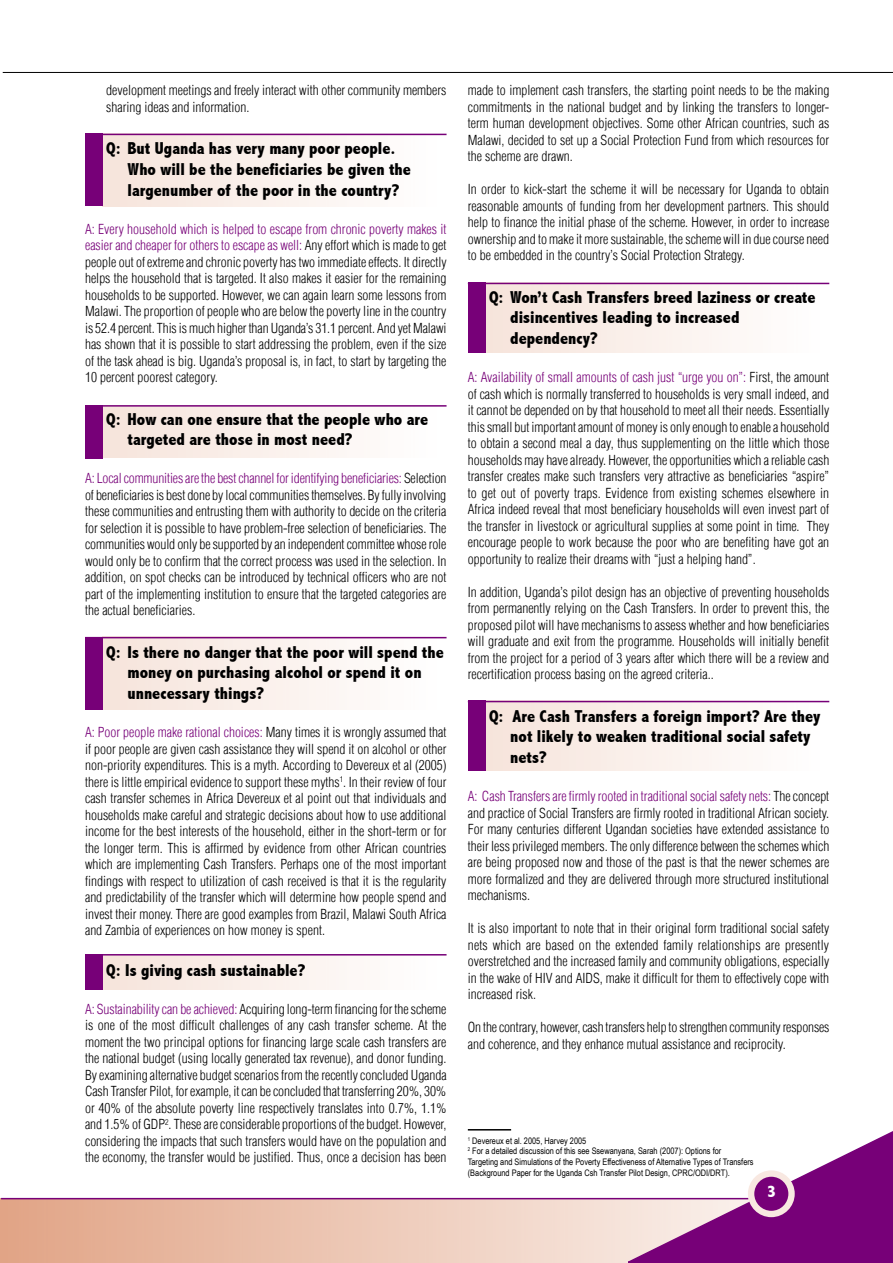
<style>
.page{position:relative;width:893px;height:1263px;background:#fff}
.page>*{position:absolute;margin:0;border:0;box-sizing:border-box;transform-origin:0 0}
.qtns{font:800 condensed 17.25px/20.7px "Abadi";color:#000}
.qtns-2{font:800 condensed 17.25px "Abadi";color:#fff}
.BD_TXT{font:13.5px/16.5px "Switzerland Cond Light Plain";color:#000;text-align:justify}
.footnote_text_FOOTNOTES_fn_sing{font:9px/10.8px "Arial Narrow";color:#000}
.s1{color:#770078}
</style>
<div class="page">
<div style="left:468px;top:701px;width:18px;height:70px;background:#770078"></div>
<hr style="left:468px;top:701px;width:361px;height:1px;background:#770078">
<div style="left:85px;top:637px;width:18px;height:72px;background:#770078"></div>
<hr style="left:85px;top:637px;width:362px;height:1px;background:#770078">
<div style="left:85px;top:405px;width:18px;height:53px;background:#770078"></div>
<hr style="left:85px;top:405px;width:362px;height:2px;background:#770078">
<div style="left:468px;top:283px;width:18px;height:70px;background:#770078"></div>
<hr style="left:468px;top:283px;width:361px;height:1px;background:#770078">
<img style="left:103px;top:955px;width:343px;height:34px">
<div style="left:85px;top:954px;width:18px;height:35px;background:#770078"></div>
<hr style="left:85px;top:954px;width:362px;height:1px;background:#770078">
<div style="left:85px;top:134px;width:18px;height:72px;background:#770078"></div>
<hr style="left:85px;top:134px;width:362px;height:1px;background:#770078">
<img style="left:0;top:1199px;width:622px;height:64px">
<svg style="left:622px;top:1131px;width:271px;height:132px"></svg>
<hr style="left:1px;top:1198px;width:747px;height:1px;background:#770078">
<div style="left:748px;top:1170px;width:47px;height:47px;background:#f8e8e1;border-radius:50%"></div>
<div style="left:754px;top:1177px;width:34px;height:34px;background:#770078;border-radius:50%"></div>
<hr style="left:468px;top:1129px;width:43px;height:1px;background:#000">
<hr style="left:3px;top:72px;width:890px;height:1px;background:#000">
<p class="BD_TXT" style="left:106px;top:82px;width:342px">development meetings and freely interact with other community members sharing ideas and information.</p>
<p class="qtns" style="left:106px;top:138px;width:291px">Q: But Uganda has very many poor people.</p>
<p class="qtns" style="left:128px;top:159px;width:285px">Who will be the beneficiaries be given the largenumber of the poor in the country?</p>
<p class="BD_TXT" style="left:85px;top:220px;width:363px"><span class="s1">A: Every household which is helped to escape from chronic poverty makes it easier and cheaper for others to escape as well:</span> Any effort which is made to get people out of extreme and chronic poverty has two immediate effects. It directly helps the household that is targeted. It also makes it easier for the remaining households to be supported. However, we can again learn some lessons from Malawi. The proportion of people who are below the poverty line in the country is 52.4 percent. This is much higher than Uganda’s 31.1 percent. And yet Malawi has shown that it is possible to start addressing the problem, even if the size of the task ahead is big. Uganda’s proposal is, in fact, to start by targeting the 10 percent poorest category.</p>
<p class="qtns" style="left:128px;top:408px;width:302px;text-indent:-21px">Q: How can one ensure that the people who are targeted are those in most need?</p>
<p class="BD_TXT" style="left:85px;top:470px;width:363px"><span class="s1">A: Local communities are the best channel for identifying beneficiaries:</span> Selection of beneficiaries is best done by local communities themselves. By fully involving these communities and entrusting them with authority to decide on the criteria for selection it is possible to have problem-free selection of beneficiaries. The communities would only be supported by an independent committee whose role would only be to confirm that the correct process was used in the selection. In addition, on spot checks can be introduced by technical officers who are not part of the implementing institution to ensure that the targeted categories are the actual beneficiaries.</p>
<p class="qtns" style="left:128px;top:642px;width:318px;text-indent:-21px">Q: Is there no danger that the poor will spend the money on purchasing alcohol or spend it on unnecessary things?</p>
<p class="BD_TXT" style="left:85px;top:724px;width:363px"><span class="s1">A: Poor people make rational choices:</span> Many times it is wrongly assumed that if poor people are given cash assistance they will spend it on alcohol or other non-priority expenditures. This is a myth. According to Devereux et al (2005) there is little empirical evidence to support these myths<sup>1</sup>. In their review of four cash transfer schemes in Africa Devereux et al point out that individuals and households make careful and strategic decisions about how to use additional income for the best interests of the household, either in the short-term or for the longer term. This is affirmed by evidence from other African countries which are implementing Cash Transfers. Perhaps one of the most important findings with respect to utilization of cash received is that it is the regularity and predictability of the transfer which will determine how people spend and invest their money. There are good examples from Brazil, Malawi South Africa and Zambia of experiences on how money is spent.</p>
<p class="qtns" style="left:106px;top:960px;width:201px">Q: Is giving cash sustainable?</p>
<p class="BD_TXT" style="left:85px;top:1000px;width:363px"><span class="s1">A: Sustainability can be achieved:</span> Acquiring long-term financing for the scheme is one of the most difficult challenges of any cash transfer scheme. At the moment the two principal options for financing large scale cash transfers are the national budget (using locally generated tax revenue), and donor funding.<br>By examining alternative budget scenarios from the recently concluded Uganda Cash Transfer Pilot, for example, it can be concluded that transferring 20%, 30% or 40% of the absolute poverty line respectively translates into 0.7%, 1.1% and 1.5% of GDP<sup>2</sup>. These are considerable proportions of the budget. However, considering the impacts that such transfers would have on the population and the economy, the transfer would be justified. Thus, once a decision has been</p>
<p class="BD_TXT" style="left:468px;top:82px;width:363px">made to implement cash transfers, the starting point needs to be the making commitments in the national budget and by linking the transfers to longer&shy;term human development objectives. Some other African countries, such as Malawi, decided to set up a Social Protection Fund from which resources for the scheme are drawn.</p>
<p class="BD_TXT" style="left:468px;top:181px;width:363px">In order to kick-start the scheme it will be necessary for Uganda to obtain reasonable amounts of funding from her development partners. This should help to finance the initial phase of the scheme. However, in order to increase ownership and to make it more sustainable, the scheme will in due course need to be embedded in the country’s Social Protection Strategy.</p>
<p class="qtns" style="left:510px;top:287px;width:307px;text-indent:-21px">Q: Won’t Cash Transfers breed laziness or create disincentives leading to increased dependency?</p>
<p class="BD_TXT" style="left:468px;top:369px;width:363px"><span class="s1">A: Availability of small amounts of cash just “urge you on”:</span> First, the amount of cash which is normally transferred to households is very small indeed, and it cannot be depended on by that household to meet all their needs. Essentially this small but important amount of money is only enough to enable a household to obtain a second meal a day, thus supplementing on the little which those households may have already. However, the opportunities which a reliable cash transfer creates make such transfers very attractive as beneficiaries “aspire” to get out of poverty traps. Evidence from existing schemes elsewhere in Africa indeed reveal that most beneficiary households will even invest part of the transfer in livestock or agricultural supplies at some point in time. They encourage people to work because the poor who are benefiting have got an opportunity to realize their dreams with “just a helping hand”.</p>
<p class="BD_TXT" style="left:468px;top:583px;width:363px">In addition, Uganda’s pilot design has an objective of preventing households from permanently relying on the Cash Transfers. In order to prevent this, the proposed pilot will have mechanisms to assess whether and how beneficiaries will graduate and exit from the programme. Households will initially benefit from the project for a period of 3 years after which there will be a review and recertification process basing on the agreed criteria..</p>
<p class="qtns" style="left:510px;top:705px;width:312px;text-indent:-21px">Q: Are Cash Transfers a foreign import? Are they not likely to weaken traditional social safety nets?</p>
<p class="BD_TXT" style="left:468px;top:788px;width:363px"><span class="s1">A: Cash Transfers are firmly rooted in traditional social safety nets:</span> The concept and practice of Social Transfers are firmly rooted in traditional African society.<br>For many centuries different Ugandan societies have extended assistance to their less privileged members. The only difference between the schemes which are being proposed now and those of the past is that the newer schemes are more formalized and they are delivered through more structured institutional mechanisms.</p>
<p class="BD_TXT" style="left:468px;top:920px;width:363px">It is also important to note that in their original form traditional social safety nets which are based on the extended family relationships are presently overstretched and the increased family and community obligations, especially in the wake of HIV and AIDS, make it difficult for them to effectively cope with increased risk.</p>
<p class="BD_TXT" style="left:468px;top:1019px;width:363px">On the contrary, however, cash transfers help to strengthen community responses and coherence, and they enhance mutual assistance and reciprocity.</p>
<p class="footnote_text_FOOTNOTES_fn_sing" style="left:468px;top:1135px;width:120px"><sup>1</sup> Devereux et al. 2005, Harvey 2005</p>
<p class="footnote_text_FOOTNOTES_fn_sing" style="left:468px;top:1145px;width:255px"><sup>2</sup> For a detailed discussion of this see Ssewanyana, Sarah (2007): Options for</p>
<p class="footnote_text_FOOTNOTES_fn_sing" style="left:468px;top:1156px;width:287px">Targeting and Simulations of the Poverty Effectiveness of Alternative Types of Transfers (Background Paper for the Uganda Csh Transfer Pilot Design, CPRC/ODI/DRT).</p>
<p class="qtns-2" style="left:767px;top:1181px;width:10px">3</p>
</div>
